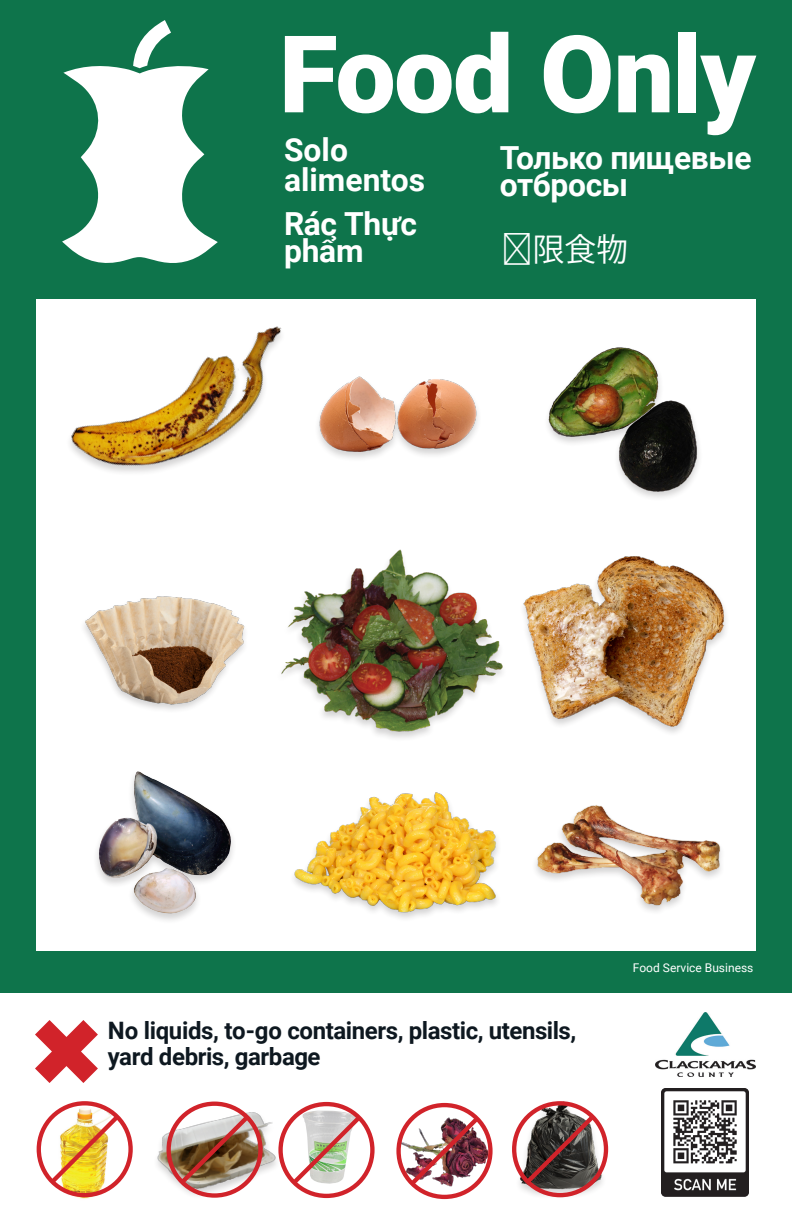
<style>
.page{position:relative;width:792px;height:1224px;background:#fff}
.page>*{position:absolute;margin:0;border:0;box-sizing:border-box;transform-origin:0 0}
.t1{font:900 107.4px "Roboto";letter-spacing:-.015em;color:#fff}
.t2{font:700 31.8px/27px "Roboto";letter-spacing:-.01em;color:#fff}
.t3{font:31.8px "Koz Go Pr 6 N";color:#fff}
.t4{font:700 24px/26px "Roboto";letter-spacing:-.02em;color:#0e1820}
.t5{font:12px "Roboto";color:#fff}
</style>
<div class="page">
<img style="left:56px;top:1105px;width:58px;height:94px">
<img style="left:157px;top:1101px;width:120px;height:97px">
<div style="left:514px;top:1101px;width:93px;height:98px;background:#231f20;opacity:.2"></div>
<img style="left:519px;top:1101px;width:88px;height:98px">
<div style="left:0;top:0;width:792px;height:992px;background:#0e744b"></div>
<div style="left:36px;top:299px;width:720px;height:651px;background:#fff"></div>
<img style="left:70px;top:326px;width:212px;height:146px">
<img style="left:535px;top:805px;width:186px;height:106px">
<img style="left:548px;top:347px;width:151px;height:147px">
<div style="left:275px;top:549px;width:233px;height:193px;background:#231f20;opacity:.2"></div>
<img style="left:275px;top:549px;width:233px;height:183px">
<div style="left:92px;top:770px;width:145px;height:154px;background:#231f20;opacity:.2"></div>
<img style="left:97px;top:771px;width:135px;height:143px">
<svg style="left:62px;top:20px;width:156px;height:243px"></svg>
<img style="left:291px;top:736px;width:210px;height:215px">
<img style="left:318px;top:376px;width:160px;height:83px">
<img style="left:523px;top:556px;width:203px;height:177px">
<img style="left:84px;top:596px;width:161px;height:114px">
<svg style="left:35px;top:1020px;width:63px;height:63px"></svg>
<div style="left:167px;top:1102px;width:96px;height:96px;border:4px solid #d1232a;border-radius:50%"></div>
<svg style="left:176px;top:1111px;width:77px;height:78px;background:#ab8b7b"></svg>
<div style="left:37px;top:1101px;width:96px;height:96px;border:4px solid #d1232a;border-radius:50%"></div>
<img style="left:46px;top:1111px;width:78px;height:77px">
<div style="left:512px;top:1101px;width:96px;height:96px;border:4px solid #d1232a;border-radius:50%"></div>
<svg style="left:521px;top:1111px;width:78px;height:77px;background:#6d5756"></svg>
<img style="left:298px;top:1107px;width:73px;height:83px">
<div style="left:278px;top:1102px;width:97px;height:96px;border:4px solid #d1232a;border-radius:50%"></div>
<svg style="left:288px;top:1111px;width:77px;height:78px"></svg>
<img style="left:661px;top:1088px;width:87px;height:108px">
<img style="left:655px;top:1012px;width:101px;height:65px">
<img style="left:400px;top:1109px;width:89px;height:89px">
<div style="left:396px;top:1103px;width:97px;height:96px;border:4px solid #d1232a;border-radius:50%"></div>
<img style="left:406px;top:1112px;width:77px;height:78px">
<p class="t1" style="left:279px;top:-1px;width:478px">Food Only</p>
<p class="t2" style="left:284px;top:133px;width:143px;line-height:30.2px">Solo alimentos</p>
<p class="t2" style="left:284px;top:209px;width:134px">Rác Thực phẩm</p>
<p class="t2" style="left:500px;top:143px;width:253px">Только пищевые отбросы</p>
<p class="t3" style="left:501px;top:231px;width:129px">仅限食物</p>
<p class="t4" style="left:108px;top:1017px;width:470px">No liquids, to-go containers, plastic, utensils, yard debris, garbage</p>
<p class="t5" style="left:633px;top:960px;width:122px">Food Service Business</p>
</div>
